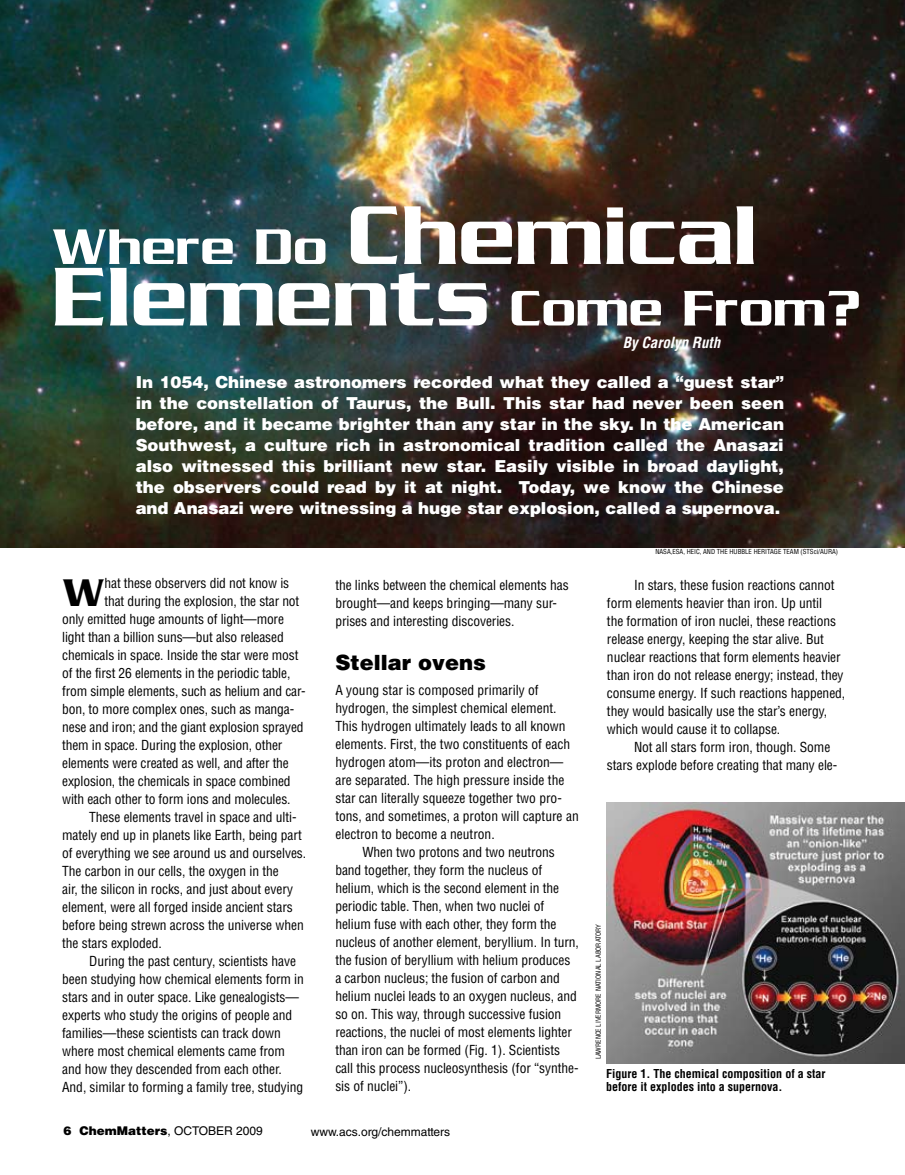
<style>
.page{position:relative;width:905px;height:1175px;background:#fff}
.page>*{position:absolute;margin:0;border:0;box-sizing:border-box;transform-origin:0 0}
.t1{font:90px "Serpentine ICG";color:#fff}
.t2{font:54px "Serpentine ICG";color:#fff}
.t3{font:41.7px "Serpentine ICG";color:#000}
.t4{font:900 21px "Helvetica LT Std";color:#000}
.t5{font:900 16.5px/21px "Helvetica LT Std";letter-spacing:-.005em;color:#fff;text-align:justify}
.t6{font:italic 700 condensed 15px "Helvetica LT Std";color:#fff}
.t7{font:condensed 13.5px/18px "Helvetica LT Std";letter-spacing:-.005em;color:#000}
.t8{font:700 condensed 12px/13.5px "Helvetica LT Std";color:#000}
.t9{font:900 12px "Helvetica LT Std";color:#000}
.t10{font:12px "Helvetica LT Std";color:#000}
.t11{font:condensed 6.75px "Helvetica LT Std";color:#000}
.s1{font-size:54px}
.s2{font-size:90px}
.s3{font-weight:400}
</style>
<div class="page">
<img style="left:0;top:0;width:904px;height:547px">
<img style="left:606px;top:802px;width:298px;height:261px">
<h1 class="t1" style="left:52px;top:184px;width:706px"><span class="s1">Where Do</span> Chemical</h1>
<h2 class="t2" style="left:52px;top:278px;width:811px"><span class="s2">Elements</span> Come From?</h2>
<p class="t6" style="left:622px;top:333px;width:99px">By Carolyn Ruth</p>
<p class="t5" style="left:136px;top:371px;width:650px">In 1054, Chinese astronomers recorded what they called a “guest star” in the constellation of Taurus, the Bull. This star had never been seen before, and it became brighter than any star in the sky. In the American Southwest, a culture rich in astronomical tradition called the Anasazi also witnessed this brilliant new star. Easily visible in broad daylight, the observers could read by it at night. Today, we know the Chinese and Anasazi were witnessing a huge star explosion, called a supernova.</p>
<h3 class="t3" style="left:62px;top:569px;width:44px">W</h3>
<p class="t7" style="left:104px;top:574px;width:186px">hat these observers did not know is</p>
<p class="t7" style="left:104px;top:592px;width:196px">that during the explosion, the star not</p>
<p class="t7" style="left:62px;top:610px;width:223px">only emitted huge amounts of light—more</p>
<p class="t7" style="left:62px;top:628px;width:223px">light than a billion suns—but also released</p>
<p class="t7" style="left:62px;top:646px;width:238px">chemicals in space. Inside the star were most</p>
<p class="t7" style="left:62px;top:664px;width:230px">of the first 26 elements in the periodic table,</p>
<p class="t7" style="left:62px;top:682px;width:245px">from simple elements, such as helium and car-</p>
<p class="t7" style="left:62px;top:700px;width:233px">bon, to more complex ones, such as manga-</p>
<p class="t7" style="left:62px;top:718px;width:243px">nese and iron; and the giant explosion sprayed</p>
<p class="t7" style="left:62px;top:736px;width:222px">them in space. During the explosion, other</p>
<p class="t7" style="left:62px;top:754px;width:228px">elements were created as well, and after the</p>
<p class="t7" style="left:62px;top:772px;width:230px">explosion, the chemicals in space combined</p>
<p class="t7" style="left:62px;top:790px;width:230px">with each other to form ions and molecules.</p>
<p class="t7" style="left:89px;top:808px;width:209px">These elements travel in space and ulti-</p>
<p class="t7" style="left:62px;top:826px;width:241px">mately end up in planets like Earth, being part</p>
<p class="t7" style="left:62px;top:844px;width:245px">of everything we see around us and ourselves.</p>
<p class="t7" style="left:62px;top:862px;width:218px">The carbon in our cells, the oxygen in the</p>
<p class="t7" style="left:62px;top:880px;width:232px">air, the silicon in rocks, and just about every</p>
<p class="t7" style="left:62px;top:898px;width:232px">element, were all forged inside ancient stars</p>
<p class="t7" style="left:62px;top:916px;width:243px">before being strewn across the universe when</p>
<p class="t7" style="left:62px;top:934px;width:101px">the stars exploded.</p>
<p class="t7" style="left:89px;top:952px;width:208px">During the past century, scientists have</p>
<p class="t7" style="left:62px;top:970px;width:243px">been studying how chemical elements form in</p>
<p class="t7" style="left:62px;top:988px;width:238px">stars and in outer space. Like genealogists—</p>
<p class="t7" style="left:62px;top:1006px;width:231px">experts who study the origins of people and</p>
<p class="t7" style="left:62px;top:1024px;width:220px">families—these scientists can track down</p>
<p class="t7" style="left:62px;top:1042px;width:224px">where most chemical elements came from</p>
<p class="t7" style="left:62px;top:1060px;width:221px">and how they descended from each other.</p>
<p class="t7" style="left:62px;top:1078px;width:242px">And, similar to forming a family tree, studying</p>
<p class="t7" style="left:335px;top:576px;width:235px">the links between the chemical elements has brought—and keeps bringing—many sur&shy;prises and interesting discoveries.</p>
<h3 class="t4" style="left:335px;top:649px;width:152px">Stellar ovens</h3>
<p class="t7" style="left:335px;top:680px;width:205px">A young star is composed primarily of</p>
<p class="t7" style="left:335px;top:698px;width:223px">hydrogen, the simplest chemical element.</p>
<p class="t7" style="left:335px;top:716px;width:232px">This hydrogen ultimately leads to all known</p>
<p class="t7" style="left:335px;top:734px;width:236px">elements. First, the two constituents of each</p>
<p class="t7" style="left:335px;top:752px;width:229px">hydrogen atom—its proton and electron—</p>
<p class="t7" style="left:335px;top:770px;width:231px">are separated. The high pressure inside the</p>
<p class="t7" style="left:335px;top:788px;width:228px">star can literally squeeze together two pro-</p>
<p class="t7" style="left:335px;top:806px;width:245px">tons, and sometimes, a proton will capture an</p>
<p class="t7" style="left:335px;top:824px;width:161px">electron to become a neutron.</p>
<p class="t7" style="left:362px;top:842px;width:194px">When two protons and two neutrons</p>
<p class="t7" style="left:335px;top:860px;width:208px">band together, they form the nucleus of</p>
<p class="t7" style="left:335px;top:878px;width:225px">helium, which is the second element in the</p>
<p class="t7" style="left:335px;top:896px;width:210px">periodic table. Then, when two nuclei of</p>
<p class="t7" style="left:335px;top:914px;width:223px">helium fuse with each other, they form the</p>
<p class="t7" style="left:335px;top:932px;width:245px">nucleus of another element, beryllium. In turn,</p>
<p class="t7" style="left:335px;top:950px;width:237px">the fusion of beryllium with helium produces</p>
<p class="t7" style="left:335px;top:968px;width:226px">a carbon nucleus; the fusion of carbon and</p>
<p class="t7" style="left:335px;top:986px;width:243px">helium nuclei leads to an oxygen nucleus, and</p>
<p class="t7" style="left:335px;top:1004px;width:227px">so on. This way, through successive fusion</p>
<p class="t7" style="left:335px;top:1022px;width:238px">reactions, the nuclei of most elements lighter</p>
<p class="t7" style="left:335px;top:1040px;width:226px">than iron can be formed (Fig. 1). Scientists</p>
<p class="t7" style="left:335px;top:1058px;width:245px">call this process nucleosynthesis (for “synthe-</p>
<p class="t7" style="left:335px;top:1076px;width:77px">sis of nuclei”).</p>
<p class="t9" style="left:63px;top:1123px;width:201px">6 Chemmatters<span class="s3">, OCTOBER 2009</span></p>
<p class="t10" style="left:311px;top:1124px;width:141px">www.acs.org/chemmatters</p>
<p class="t11" style="left:655px;top:547px;width:67px">nasa,ESA, HEIC, and the</p>
<p class="t11" style="left:729px;top:547px;width:59px">hubble heritage team</p>
<p class="t11" style="left:800px;top:547px;width:39px">(stsci/aura)</p>
<p class="t7" style="left:607px;top:575px;width:240px;text-indent:27px">In stars, these fusion reactions cannot form elements heavier than iron. U p until<br>the formation of iron nuclei, these reactions release energy, keeping the star alive. But nuclear reactions that form elements heavier than iron do not release energy; instead, they consume energy. If such reactions happened, they would basically use the star’s energy, which would cause it to collapse.</p>
<p class="t7" style="left:607px;top:737px;width:232px;text-indent:27px">Not all stars form iron, though. Some stars explode before creating that many ele-</p>
<p class="t11" style="left:594px;top:1059px;width:136px;rotate:-90deg">lawrence livermore national laboratory</p>
<p class="t8" style="left:606px;top:1066px;width:220px">Figure 1. The chemical composition of a star before it explodes into a supernova.</p>
</div>
